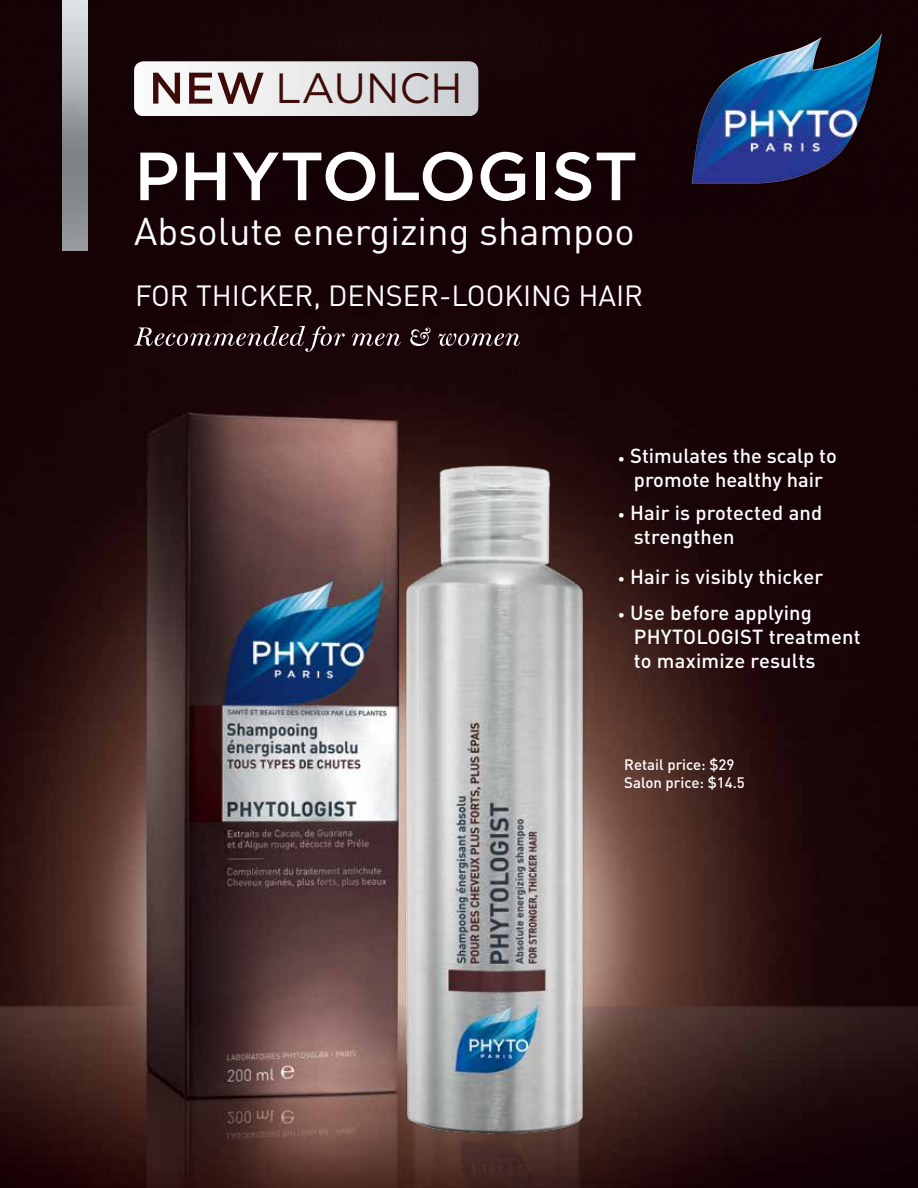
<style>
.page{position:relative;width:918px;height:1188px;background:#fff}
.page>*{position:absolute;margin:0;border:0;box-sizing:border-box;transform-origin:0 0}
.t1{font:500 67.95px "Gotham";color:#fff}
.t2{font:42.3px "Gotham";color:#3d0c09}
.t3{font:38.25px "DIN";color:#fff}
.t4{font:28.8px "DIN";color:#fff}
.t5{font:500 20.1px/24.2px "DIN";letter-spacing:.01em;color:#fff}
.t6{font:500 15px/18px "DIN";color:#fff}
.s1{font-size:14.25px}
</style>
<div class="page">
<img style="left:0;top:45px;width:918px;height:1143px">
<div style="left:0;top:0;width:918px;height:45px;background:#170306"></div>
<img style="left:105px;top:410px;width:779px;height:778px">
<svg style="left:134px;top:326px;width:386px;height:26px;background:#3c2b2c"></svg>
<img style="left:848px;top:34px;width:33px;height:26px">
<img style="left:63px;top:0;width:24px;height:251px">
<img style="left:134px;top:62px;width:344px;height:54px">
<svg style="left:153px;top:73px;width:111px;height:31px"></svg>
<h2 class="t2" style="left:276px;top:61px;width:189px">LAUNCH</h2>
<h1 class="t1" style="left:134px;top:132px;width:505px">PHYTOLOGIST</h1>
<h3 class="t3" style="left:134px;top:208px;width:502px">Absolute energizing shampoo</h3>
<h3 class="t4" style="left:135px;top:278px;width:510px">FOR THICKER, DENSER-LOOKING HAIR</h3>
<p class="t5" style="left:618px;top:443px;width:221px;text-align:center"><span class="s1">•</span> Stimulates the scalp to promote healthy hair</p>
<p class="t5" style="left:634px;top:500px;width:190px;text-indent:-16px"><span class="s1">•</span> Hair is protected and strengthen</p>
<p class="t5" style="left:618px;top:564px;width:207px"><span class="s1">•</span> Hair is visibly thicker</p>
<p class="t5" style="left:634px;top:600px;width:228px;text-indent:-16px"><span class="s1">•</span> Use before applying<br>PHYTOLOGIST treatment to maximize results</p>
<p class="t6" style="left:624px;top:755px;width:122px">Retail price: $29<br>Salon price: $14.5</p>
</div>
